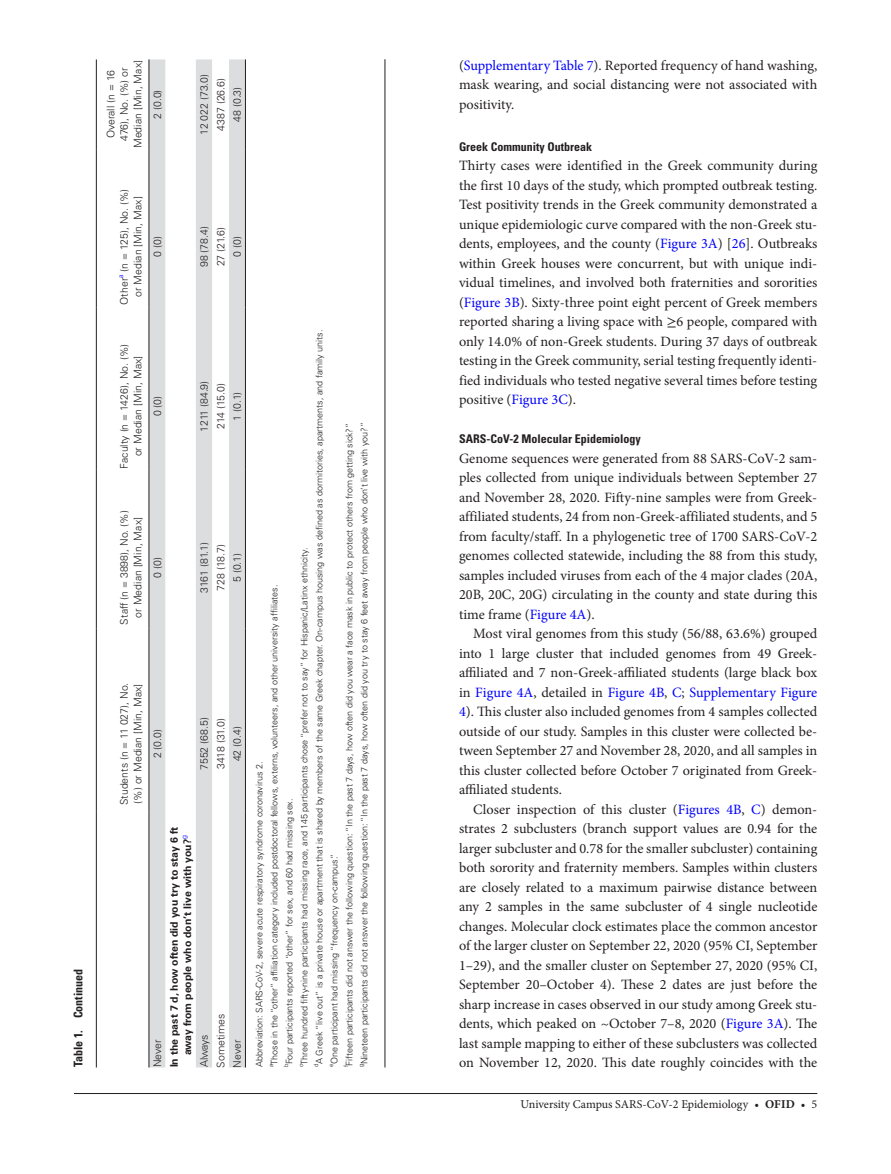
<style>
.page{position:relative;width:891px;height:1174px;background:#fff}
.page>*{position:absolute;margin:0;border:0;box-sizing:border-box;transform-origin:0 0}
.t1{font:14.25px/19.5px "Minion Pro";color:#231f20;text-align:justify}
.t2{font:700 condensed 12px "Univers LT Std";color:#231f20}
.t3{font:12px "Minion Pro";color:#231f20}
.t4{font:300 10.5px/13.5px "Univers LT Std";color:#231f20;text-align:center}
.t5{font:700 10.5px/13.5px "Univers LT Std";color:#231f20;text-align:center}
.t6{font:300 9px/15px "Univers LT Std";color:#231f20}
.t7{font:300 6.9px "Univers LT Std";color:#00f}
.s1{color:#00f}
.s2{font-family:"STIX General"}
.s3{font-weight:700}
</style>
<div class="page">
<hr style="left:74px;top:1093px;width:743px;height:1px;background:#231f20">
<hr style="left:385px;top:59px;width:1px;height:1008px;background:#231f20">
<svg style="left:148px;top:59px;width:1px;height:1008px"></svg>
<div style="left:150px;top:59px;width:95px;height:1008px;background:#dcdddf"></div>
<svg style="left:166px;top:59px;width:63px;height:1008px"></svg>
<hr style="left:96px;top:811px;width:1px;height:256px;background:#231f20">
<hr style="left:96px;top:629px;width:1px;height:182px;background:#231f20">
<hr style="left:96px;top:469px;width:1px;height:160px;background:#231f20">
<hr style="left:96px;top:308px;width:1px;height:161px;background:#231f20">
<hr style="left:96px;top:149px;width:1px;height:159px;background:#231f20">
<hr style="left:96px;top:59px;width:1px;height:90px;background:#231f20">
<hr style="left:149px;top:811px;width:1px;height:256px;background:#231f20">
<hr style="left:149px;top:629px;width:1px;height:182px;background:#231f20">
<hr style="left:149px;top:469px;width:1px;height:160px;background:#231f20">
<hr style="left:149px;top:308px;width:1px;height:161px;background:#231f20">
<hr style="left:149px;top:149px;width:1px;height:159px;background:#231f20">
<hr style="left:149px;top:59px;width:1px;height:90px;background:#231f20">
<hr style="left:245px;top:811px;width:1px;height:256px;background:#231f20">
<hr style="left:245px;top:629px;width:1px;height:182px;background:#231f20">
<hr style="left:245px;top:469px;width:1px;height:160px;background:#231f20">
<hr style="left:245px;top:308px;width:1px;height:161px;background:#231f20">
<hr style="left:245px;top:149px;width:1px;height:159px;background:#231f20">
<hr style="left:245px;top:59px;width:1px;height:90px;background:#231f20">
<p class="t2" style="left:71px;top:1067px;width:100px;rotate:-90deg">Table 1. Continued</p>
<p class="t4" style="left:104px;top:148px;width:90px;rotate:-90deg">Overall (n = 16<br>476), No. (%) or<br>Median [Min, Max]</p>
<p class="t4" style="left:151px;top:119px;width:31px;rotate:-90deg">2 (0.0)</p>
<p class="t4" style="left:197px;top:135px;width:62px;rotate:-90deg">12 022 (73.0)</p>
<p class="t4" style="left:214px;top:131px;width:54px;rotate:-90deg">4387 (26.6)</p>
<p class="t4" style="left:230px;top:122px;width:37px;rotate:-90deg">48 (0.3)</p>
<p class="t4" style="left:117px;top:305px;width:118px;rotate:-90deg">Other<sup>a</sup> (n = 125), No. (%) or Median [Min, Max]</p>
<p class="t4" style="left:151px;top:257px;width:22px;rotate:-90deg">0 (0)</p>
<p class="t4" style="left:117px;top:469px;width:126px;rotate:-90deg">Faculty (n = 1426), No. (%) or Median [Min, Max]</p>
<p class="t4" style="left:151px;top:416px;width:22px;rotate:-90deg">0 (0)</p>
<p class="t4" style="left:117px;top:624px;width:116px;rotate:-90deg">Staff (n = 3898), No. (%) or Median [Min, Max]</p>
<p class="t4" style="left:151px;top:578px;width:22px;rotate:-90deg">0 (0)</p>
<p class="t4" style="left:197px;top:267px;width:42px;rotate:-90deg">98 (78.4)</p>
<p class="t4" style="left:214px;top:266px;width:41px;rotate:-90deg">27 (21.6)</p>
<p class="t4" style="left:230px;top:257px;width:22px;rotate:-90deg">0 (0)</p>
<p class="t4" style="left:197px;top:432px;width:52px;rotate:-90deg">1211 (84.9)</p>
<p class="t4" style="left:214px;top:429px;width:47px;rotate:-90deg">214 (15.0)</p>
<p class="t4" style="left:230px;top:421px;width:31px;rotate:-90deg">1 (0.1)</p>
<p class="t4" style="left:197px;top:593px;width:52px;rotate:-90deg">3161 (81.1)</p>
<p class="t4" style="left:214px;top:591px;width:48px;rotate:-90deg">728 (18.7)</p>
<p class="t4" style="left:230px;top:582px;width:31px;rotate:-90deg">5 (0.1)</p>
<p class="t4" style="left:117px;top:805px;width:124px;text-align:left;rotate:-90deg">Students (n = 11 027), No. (%) or Median [Min, Max]</p>
<p class="t4" style="left:151px;top:758px;width:31px;rotate:-90deg">2 (0.0)</p>
<p class="t4" style="left:197px;top:770px;width:54px;rotate:-90deg">7552 (68.5)</p>
<p class="t4" style="left:214px;top:769px;width:52px;rotate:-90deg">3418 (31.0)</p>
<p class="t4" style="left:230px;top:761px;width:37px;rotate:-90deg">42 (0.4)</p>
<p class="t4" style="left:151px;top:1067px;width:29px;rotate:-90deg">Never</p>
<p class="t5" style="left:167px;top:1067px;width:242px;rotate:-90deg">In the past 7 d, how often did you try to stay 6 ft away from people who don’t live with you?</p>
<p class="t7" style="left:180px;top:839px;width:5px;rotate:-90deg">g</p>
<p class="t4" style="left:214px;top:1067px;width:55px;rotate:-90deg">Sometimes</p>
<p class="t4" style="left:197px;top:1067px;width:35px;rotate:-90deg">Always</p>
<p class="t4" style="left:230px;top:1067px;width:29px;rotate:-90deg">Never</p>
<p class="t6" style="left:252px;top:1067px;width:739px;rotate:-90deg">Abbreviation: SARS-CoV-2, severe acute respiratory syndrome coronavirus 2.<br><sup>a</sup>Those in the “other” affiliation category included postdoctoral fellows, externs, volunteers, and other university affiliates.<br><sup>b</sup>Four participants reported “other” for sex, and 60 had missing sex.<br><sup>c</sup>Three hundred fifty-nine participants had missing race, and 145 participants chose “prefer not to say” for Hispanic/Latinx ethnicity.<br><sup>d</sup>A Greek “live out” is a private house or apartment that is shared by members of the same Greek chapter. On-campus housing was defined as dormitories, apartments, and family units. <sup>e</sup>One participant had missing “frequency on-campus.”<br><sup>f</sup>Fifteen participants did not answer the following question: “In the past 7 days, how often did you wear a face mask in public to protect others from getting sick?”<br><sup>g</sup>Nineteen participants did not answer the following question: “In the past 7 days, how often did you try to stay 6 feet away from people who don’t live with you?”</p>
<p class="t1" style="left:459px;top:55px;width:360px">(<span class="s1">Supplementary Table 7</span>). Reported frequency of hand washing, mask wearing, and social distancing were not associated with positivity.</p>
<p class="t2" style="left:459px;top:139px;width:135px">Greek Community Outbreak</p>
<p class="t1" style="left:459px;top:156px;width:360px">Thirty cases were identified in the Greek community during the first 10 days of the study, which prompted outbreak testing.<br>Test positivity trends in the Greek community demonstrated a unique epidemiologic curve compared with the non-Greek stu&shy;dents, employees, and the county (<span class="s1">Figure 3A</span>) [<span class="s1">26</span>]. Outbreaks within Greek houses were concurrent, but with unique indi&shy;vidual timelines, and involved both fraternities and sororities (<span class="s1">Figure 3B</span>). Sixty-three point eight percent of Greek members reported sharing a living space with <span class="s2">≥</span>6 people, compared with only 14.0% of non-Greek students. During 37 days of outbreak testing in the Greek community, serial testing frequently identi&shy;fied individuals who tested negative several times before testing positive (<span class="s1">Figure 3C</span>).</p>
<p class="t2" style="left:459px;top:432px;width:183px">SARS-CoV-2 Molecular Epidemiology</p>
<p class="t1" style="left:459px;top:448px;width:360px">Genome sequences were generated from 88 SARS-CoV-2 sam&shy;ples collected from unique individuals between September 27 and November 28, 2020. Fifty-nine samples were from Greek&shy;affiliated students, 24 from non-Greek-affiliated students, and 5 from faculty/staff. In a phylogenetic tree of 1700 SARS-CoV-2 genomes collected statewide, including the 88 from this study, samples included viruses from each of the 4 major clades (20A, 20B, 20C, 20G) circulating in the county and state during this time frame (<span class="s1">Figure 4A</span>).</p>
<p class="t1" style="left:459px;top:624px;width:360px;text-indent:14px">Most viral genomes from this study (56/88, 63.6%) grouped into 1 large cluster that included genomes from 49 Greek&shy;affiliated and 7 non-Greek-affiliated students (large black box in <span class="s1">Figure 4A</span>, detailed in <span class="s1">Figure 4B</span>, <span class="s1">C</span>; <span class="s1">Supplementary Figure 4</span>). This cluster also included genomes from 4 samples collected outside of our study. Samples in this cluster were collected be&shy;tween September 27 and November 28, 2020, and all samples in this cluster collected before October 7 originated from Greek&shy;affiliated students.</p>
<p class="t1" style="left:459px;top:799px;width:360px;text-indent:14px">Closer inspection of this cluster (<span class="s1">Figures 4B</span>, <span class="s1">C</span>) demon&shy;strates 2 subclusters (branch support values are 0.94 for the larger subcluster and 0.78 for the smaller subcluster) containing both sorority and fraternity members. Samples within clusters are closely related to a maximum pairwise distance between any 2 samples in the same subcluster of 4 single nucleotide changes. Molecular clock estimates place the common ancestor of the larger cluster on September 22, 2020 (95% CI, September 1–29), and the smaller cluster on September 27, 2020 (95% CI, September 20–October 4). These 2 dates are just before the sharp increase in cases observed in our study among Greek stu&shy;dents, which peaked on ~October 7–8, 2020 (<span class="s1">Figure 3A</span>). The last sample mapping to either of these subclusters was collected on November 12, 2020. This date roughly coincides with the</p>
<p class="t3" style="left:520px;top:1096px;width:298px">University Campus SARS-CoV-2 Epidemiology • <span class="s3">ofid</span> • 5</p>
</div>
